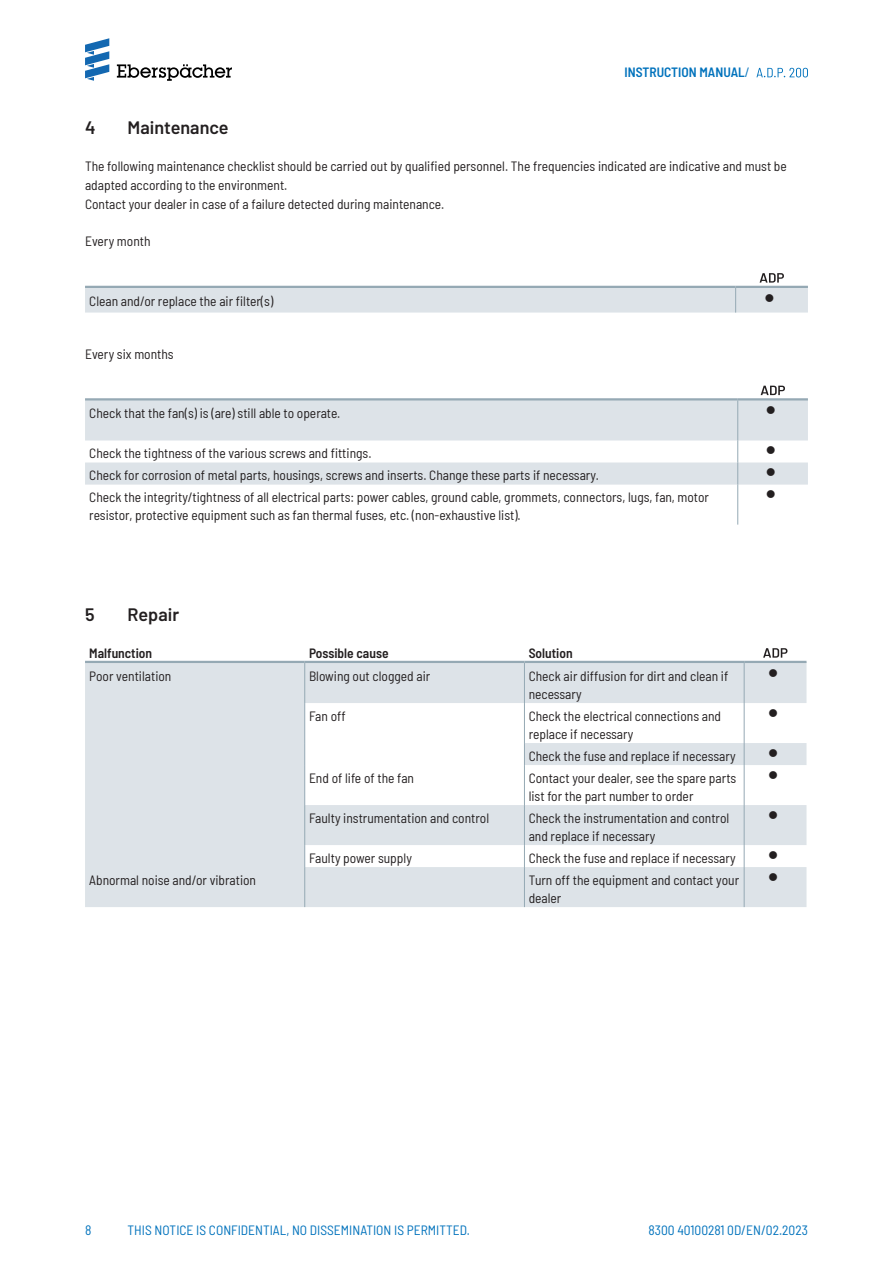
<style>
.page{position:relative;width:893px;height:1263px;background:#fff}
.page>*{position:absolute;margin:0;border:0;box-sizing:border-box;transform-origin:0 0}
.t1{font:600 18px "Barlow";color:#231f20}
.Tabelle___Copy_links{font:semi-condensed 13.5px/18px "Barlow";color:#231f20}
.Copy___links___Absta{font:semi-condensed 13.5px/18.8px "Barlow";color:#231f20}
.Copy___links{font:semi-condensed 13.5px "Barlow";color:#231f20}
.t2{font:semi-condensed 13.5px "Barlow";color:#0072bc}
.Tabelle___Header_lin{font:600 semi-condensed 13.5px "Barlow";color:#231f20}
.t3{font:600 semi-condensed 13.5px "Barlow";color:#0072bc}
.Tabelle___Copy_zentr{font:13.5px "Wingdings";color:#231f20}
.s1{font-weight:400}
</style>
<div class="page">
<svg style="left:85px;top:273px;width:723px;height:40px"></svg>
<svg style="left:85px;top:400px;width:723px;height:85px;fill:#dde3e8"></svg>
<hr style="left:85px;top:398px;width:653px;height:2px;background:#95a9b4">
<hr style="left:738px;top:398px;width:70px;height:2px;background:#95a9b4">
<hr style="left:737px;top:400px;width:1px;height:40px;background:#95a9b4">
<svg style="left:737px;top:440px;width:1px;height:45px"></svg>
<hr style="left:737px;top:485px;width:1px;height:40px;background:#95a9b4">
<svg style="left:761px;top:386px;width:24px;height:9px"></svg>
<svg style="left:85px;top:663px;width:721px;height:244px;fill:#dde3e8"></svg>
<hr style="left:85px;top:661px;width:220px;height:2px;background:#95a9b4">
<hr style="left:305px;top:661px;width:219px;height:2px;background:#95a9b4">
<hr style="left:524px;top:661px;width:220px;height:2px;background:#95a9b4">
<hr style="left:744px;top:661px;width:62px;height:2px;background:#95a9b4">
<hr style="left:304px;top:663px;width:1px;height:40px;background:#95a9b4">
<hr style="left:524px;top:663px;width:1px;height:40px;background:#95a9b4">
<hr style="left:744px;top:663px;width:1px;height:40px;background:#95a9b4">
<hr style="left:304px;top:703px;width:1px;height:40px;background:#95a9b4">
<hr style="left:524px;top:703px;width:1px;height:40px;background:#95a9b4">
<hr style="left:744px;top:703px;width:1px;height:40px;background:#95a9b4">
<svg style="left:304px;top:743px;width:1px;height:22px"></svg>
<svg style="left:524px;top:743px;width:1px;height:22px"></svg>
<svg style="left:744px;top:743px;width:1px;height:22px"></svg>
<hr style="left:304px;top:765px;width:1px;height:40px;background:#95a9b4">
<hr style="left:524px;top:765px;width:1px;height:40px;background:#95a9b4">
<hr style="left:744px;top:765px;width:1px;height:40px;background:#95a9b4">
<hr style="left:304px;top:805px;width:1px;height:40px;background:#95a9b4">
<hr style="left:524px;top:805px;width:1px;height:40px;background:#95a9b4">
<hr style="left:744px;top:805px;width:1px;height:40px;background:#95a9b4">
<svg style="left:304px;top:845px;width:1px;height:22px"></svg>
<svg style="left:524px;top:845px;width:1px;height:22px"></svg>
<svg style="left:744px;top:845px;width:1px;height:22px"></svg>
<hr style="left:304px;top:867px;width:1px;height:40px;background:#95a9b4">
<hr style="left:524px;top:867px;width:1px;height:40px;background:#95a9b4">
<hr style="left:744px;top:867px;width:1px;height:40px;background:#95a9b4">
<svg style="left:763px;top:648px;width:24px;height:10px"></svg>
<svg style="left:756px;top:68px;width:52px;height:9px"></svg>
<svg style="left:117px;top:64px;width:115px;height:17px"></svg>
<svg style="left:85px;top:38px;width:24px;height:43px"></svg>
<p class="t3" style="left:624px;top:63px;width:127px">INSTRUCTION MANUAL<span class="s1">/</span></p>
<p class="t1" style="left:85px;top:114px;width:12px">4</p>
<p class="t1" style="left:128px;top:114px;width:103px">Maintenance</p>
<p class="Copy___links___Absta" style="left:85px;top:156px;width:703px">The following maintenance checklist should be carried out by qualified personnel. The frequencies indicated are indicative and must be adapted according to the environment.</p>
<p class="Copy___links" style="left:85px;top:194px;width:361px">Contact your dealer in case of a failure detected during maintenance.</p>
<p class="Copy___links" style="left:85px;top:231px;width:67px">Every month</p>
<p class="Tabelle___Copy_links" style="left:89px;top:291px;width:185px">Clean and/or replace the air filter(s)</p>
<p class="Tabelle___Copy_zentr" style="left:765px;top:290px;width:12px">●</p>
<p class="Copy___links" style="left:85px;top:344px;width:90px">Every six months</p>
<p class="Tabelle___Copy_links" style="left:89px;top:403px;width:253px">Check that the fan(s) is (are) still able to operate.</p>
<p class="Tabelle___Copy_zentr" style="left:766px;top:403px;width:12px">●</p>
<p class="Tabelle___Copy_links" style="left:89px;top:443px;width:284px">Check the tightness of the various screws and fittings.</p>
<p class="Tabelle___Copy_zentr" style="left:766px;top:443px;width:12px">●</p>
<p class="Tabelle___Copy_links" style="left:89px;top:465px;width:511px">Check for corrosion of metal parts, housings, screws and inserts. Change these parts if necessary.</p>
<p class="Tabelle___Copy_zentr" style="left:766px;top:465px;width:12px">●</p>
<p class="Tabelle___Copy_links" style="left:89px;top:487px;width:621px">Check the integrity/tightness of all electrical parts: power cables, ground cable, grommets, connectors, lugs, fan, motor resistor, protective equipment such as fan thermal fuses, etc. (non-exhaustive list).</p>
<p class="Tabelle___Copy_zentr" style="left:766px;top:487px;width:12px">●</p>
<p class="t1" style="left:85px;top:601px;width:11px">5</p>
<p class="t1" style="left:128px;top:601px;width:53px">Repair</p>
<p class="Tabelle___Header_lin" style="left:89px;top:643px;width:64px">Malfunction</p>
<p class="Tabelle___Header_lin" style="left:309px;top:643px;width:81px">Possible cause</p>
<p class="Tabelle___Header_lin" style="left:529px;top:643px;width:45px">Solution</p>
<p class="Tabelle___Copy_links" style="left:89px;top:666px;width:84px">Poor ventilation</p>
<p class="Tabelle___Copy_links" style="left:309px;top:666px;width:123px">Blowing out clogged air</p>
<p class="Tabelle___Copy_links" style="left:529px;top:666px;width:201px">Check air diffusion for dirt and clean if necessary</p>
<p class="Tabelle___Copy_zentr" style="left:768px;top:665px;width:12px">●</p>
<p class="Tabelle___Copy_links" style="left:309px;top:706px;width:38px">Fan off</p>
<p class="Tabelle___Copy_links" style="left:529px;top:706px;width:194px">Check the electrical connections and replace if necessary</p>
<p class="Tabelle___Copy_zentr" style="left:768px;top:705px;width:12px">●</p>
<p class="Tabelle___Copy_links" style="left:529px;top:746px;width:209px">Check the fuse and replace if necessary</p>
<p class="Tabelle___Copy_zentr" style="left:768px;top:745px;width:12px">●</p>
<p class="Tabelle___Copy_links" style="left:309px;top:768px;width:107px">End of life of the fan</p>
<p class="Tabelle___Copy_links" style="left:529px;top:768px;width:209px">Contact your dealer, see the spare parts list for the part number to order</p>
<p class="Tabelle___Copy_zentr" style="left:768px;top:767px;width:12px">●</p>
<p class="Tabelle___Copy_links" style="left:309px;top:808px;width:182px">Faulty instrumentation and control</p>
<p class="Tabelle___Copy_links" style="left:529px;top:808px;width:202px">Check the instrumentation and control and replace if necessary</p>
<p class="Tabelle___Copy_zentr" style="left:768px;top:807px;width:12px">●</p>
<p class="Tabelle___Copy_links" style="left:309px;top:848px;width:104px">Faulty power supply</p>
<p class="Tabelle___Copy_links" style="left:529px;top:848px;width:209px">Check the fuse and replace if necessary</p>
<p class="Tabelle___Copy_zentr" style="left:768px;top:847px;width:12px">●</p>
<p class="Tabelle___Copy_links" style="left:89px;top:870px;width:168px">Abnormal noise and/or vibration</p>
<p class="Tabelle___Copy_links" style="left:529px;top:870px;width:212px">Turn off the equipment and contact your dealer</p>
<p class="Tabelle___Copy_zentr" style="left:768px;top:870px;width:12px">●</p>
<p class="t2" style="left:85px;top:1220px;width:8px">8</p>
<p class="t2" style="left:128px;top:1220px;width:35px">This notice</p>
<p class="t2" style="left:196px;top:1220px;width:59px">is confidential</p>
<p class="t2" style="left:286px;top:1220px;width:38px">, no dissemination</p>
<p class="t2" style="left:394px;top:1220px;width:27px">is permitte</p>
<p class="t2" style="left:460px;top:1220px;width:12px">d.</p>
<p class="t2" style="left:648px;top:1220px;width:161px">8300 40100281 0D/EN/02.2023</p>
</div>
